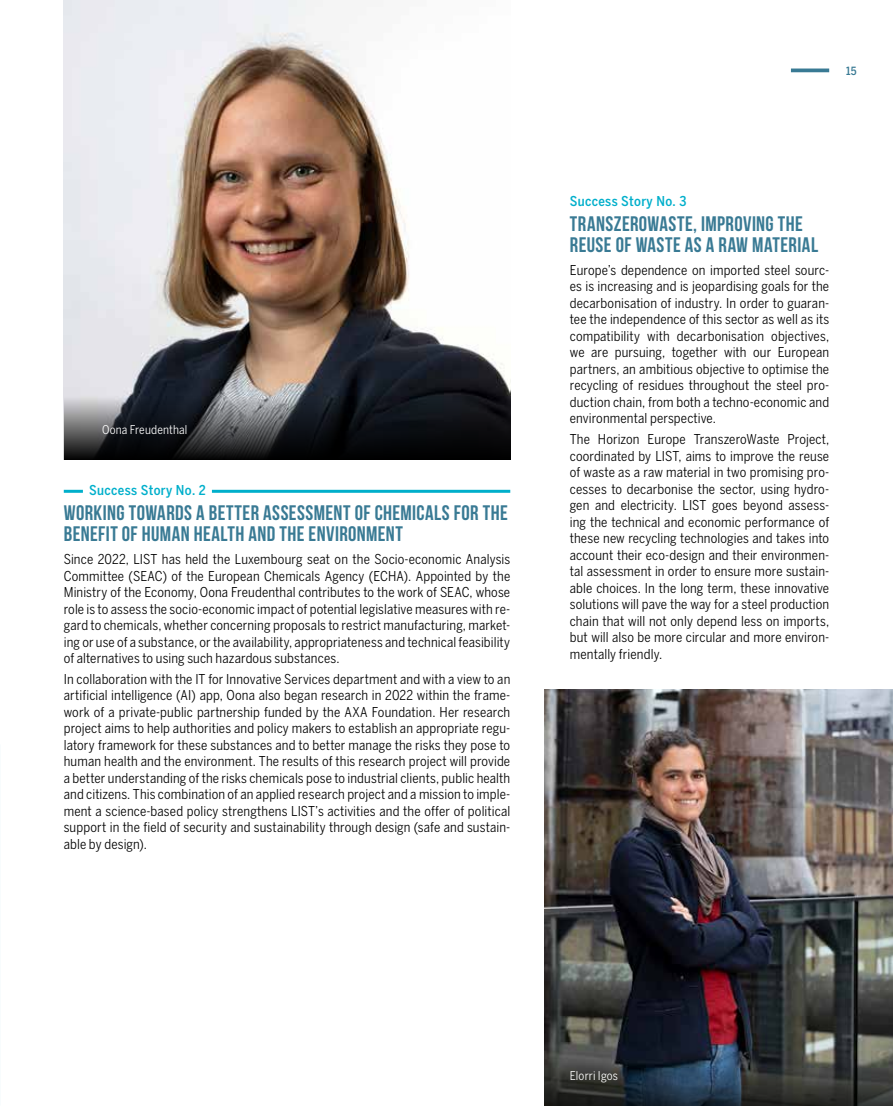
<style>
.page{position:relative;width:893px;height:1106px;background:#fff}
.page>*{position:absolute;margin:0;border:0;box-sizing:border-box;transform-origin:0 0}
.t1{font:21px/21px "Bebas Neue";letter-spacing:.02em;color:#397a94}
.t2{font:condensed 13.5px/16.5px "Benton Sans";letter-spacing:.01em;color:#000;text-align:justify}
.t3{font:500 condensed 13.5px "Benton Sans";letter-spacing:.025em;color:#00afcb}
.t4{font:condensed 12px "Benton Sans";letter-spacing:.015em;color:#fff}
.t5{font:500 condensed 11.25px "Benton Sans";color:#397a94}
</style>
<div class="page">
<hr style="left:64px;top:490px;width:446px;height:3px;background:#00afcb">
<div style="left:83px;top:488px;width:129px;height:5px;background:#fff"></div>
<img style="left:64px;top:0;width:446px;height:395px">
<svg style="left:791px;top:68px;width:38px;height:4px"></svg>
<img style="left:544px;top:689px;width:349px;height:374px">
<svg style="left:544px;top:1063px;width:349px;height:43px;background:#2c353a"></svg>
<svg style="left:64px;top:395px;width:446px;height:64px;background:#282a2e"></svg>
<hr style="left:0;top:1050px;width:1px;height:56px;background:#000">
<p class="t4" style="left:102px;top:422px;width:87px">Oona Freudenthal</p>
<p class="t3" style="left:89px;top:482px;width:118px">Success Story No. 2</p>
<h1 class="t1" style="left:64px;top:502px;width:446px">WORKING TOWARDS A BETTER ASSESSMENT OF CHEMICALS FOR THE<br>BENEFIT OF HUMAN HEALTH AND THE ENVIRONMENT</h1>
<p class="t2" style="left:64px;top:551px;width:448px">Since 2022, LIST has held the Luxembourg seat on the Socio-economic Analysis Committee (SEAC) of the European Chemicals Agency (ECHA). Appointed by the Ministry of the Economy, Oona Freudenthal contributes to the work of SEAC, whose role is to assess the socio-economic impact of potential legislative measures with re&shy;gard to chemicals, whether concerning proposals to restrict manufacturing, market&shy;ing or use of a substance, or the availability, appropriateness and technical feasibility of alternatives to using such hazardous substances.</p>
<p class="t2" style="left:64px;top:670px;width:448px">In collaboration with the IT for Innovative Services department and with a view to an artificial intelligence (AI) app, Oona also began research in 2022 within the frame&shy;work of a private-public partnership funded by the AXA Foundation. Her research project aims to help authorities and policy makers to establish an appropriate regu&shy;latory framework for these substances and to better manage the risks they pose to human health and the environment. The results of this research project will provide a better understanding of the risks chemicals pose to industrial clients, public health and citizens. This combination of an applied research project and a mission to imple&shy;ment a science-based policy strengthens LIST’s activities and the offer of political support in the field of security and sustainability through design (safe and sustain&shy;able by design).</p>
<p class="t5" style="left:846px;top:64px;width:12px">15</p>
<p class="t3" style="left:570px;top:193px;width:118px">Success Story No. 3</p>
<h1 class="t1" style="left:570px;top:213px;width:250px">TRANSZEROWASTE, IMPROVING THE<br>REUSE OF WASTE AS A RAW MATERIAL</h1>
<p class="t2" style="left:570px;top:261px;width:261px">Europe’s dependence on imported steel sourc&shy;es is increasing and is jeopardising goals for the decarbonisation of industry. In order to guaran&shy;tee the independence of this sector as well as its compatibility with decarbonisation objectives, we are pursuing, together with our European partners, an ambitious objective to optimise the recycling of residues throughout the steel pro&shy;duction chain, from both a techno-economic and environmental perspective.</p>
<p class="t2" style="left:570px;top:431px;width:261px">The Horizon Europe TranszeroWaste Project, coordinated by LIST, aims to improve the reuse of waste as a raw material in two promising pro&shy;cesses to decarbonise the sector, using hydro&shy;gen and electricity. LIST goes beyond assess&shy;ing the technical and economic performance of these new recycling technologies and takes into account their eco-design and their environmen&shy;tal assessment in order to ensure more sustain&shy;able choices. In the long term, these innovative solutions will pave the way for a steel production chain that will not only depend less on imports, but will also be more circular and more environ&shy;mentally friendly.</p>
<p class="t4" style="left:570px;top:1069px;width:50px">Elorri Igos</p>
</div>
